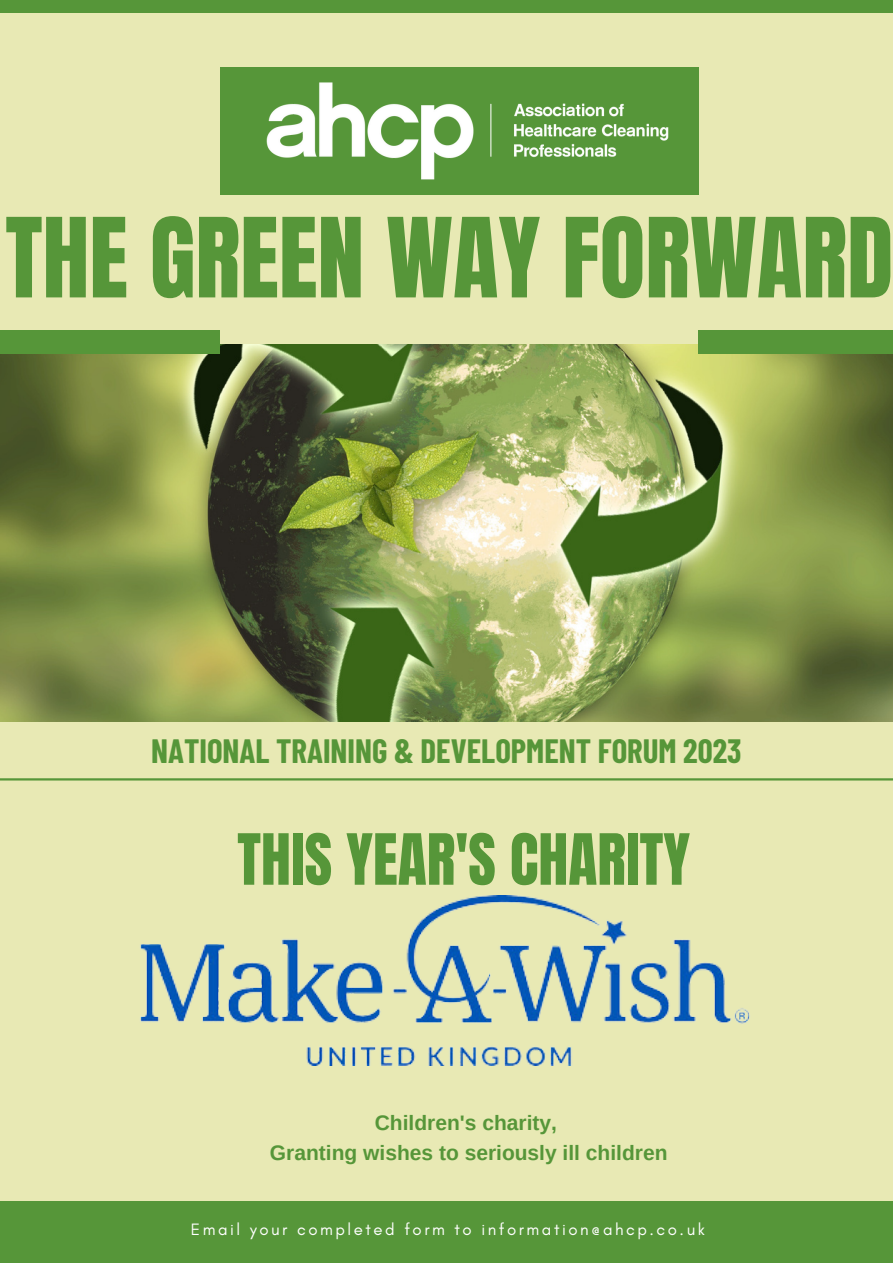
<style>
.page{position:relative;width:893px;height:1264px;background:#fff}
.page>*{position:absolute;margin:0;border:0;box-sizing:border-box;transform-origin:0 0}
.t1{font:93.75px "Anton";color:#569639}
.t2{font:60px "Anton";color:#569639}
.t3{font:700 33px "Barlow Condensed";color:#569639}
.t4{font:700 21px "Arimo";color:#569639}
.t5{font:16.8px "Glacial Indifference";letter-spacing:.15em;color:#fff}
</style>
<div class="page">
<div style="left:0;top:0;width:892px;height:1262px;background:#e8e9b4"></div>
<img style="left:0;top:344px;width:892px;height:377px">
<div style="left:0;top:330px;width:220px;height:23px;background:#569639"></div>
<div style="left:698px;top:330px;width:194px;height:23px;background:#569639"></div>
<div style="left:220px;top:67px;width:478px;height:128px;background:#569639"></div>
<hr style="left:0;top:778px;width:892px;height:2px;background:#569639">
<img style="left:266px;top:82px;width:403px;height:98px">
<img style="left:140px;top:896px;width:610px;height:169px">
<div style="left:0;top:0;width:892px;height:12px;background:#569639"></div>
<div style="left:0;top:1200px;width:892px;height:62px;background:#569639"></div>
<p class="t1" style="left:5px;top:191px;width:889px">THE GREEN WAY FORWARD</p>
<p class="t3" style="left:151px;top:730px;width:592px">NATIONAL TRAINING &amp; DEVELOPMENT FORUM 2023</p>
<p class="t2" style="left:237px;top:816px;width:454px">THIS YEAR'S CHARITY</p>
<p class="t4" style="left:375px;top:1110px;width:184px">Children's charity,</p>
<p class="t4" style="left:270px;top:1141px;width:399px">Granting wishes to seriously ill children</p>
<p class="t5" style="left:191px;top:1219px;width:515px">Email your completed form to information@ahcp.co.uk</p>
</div>
